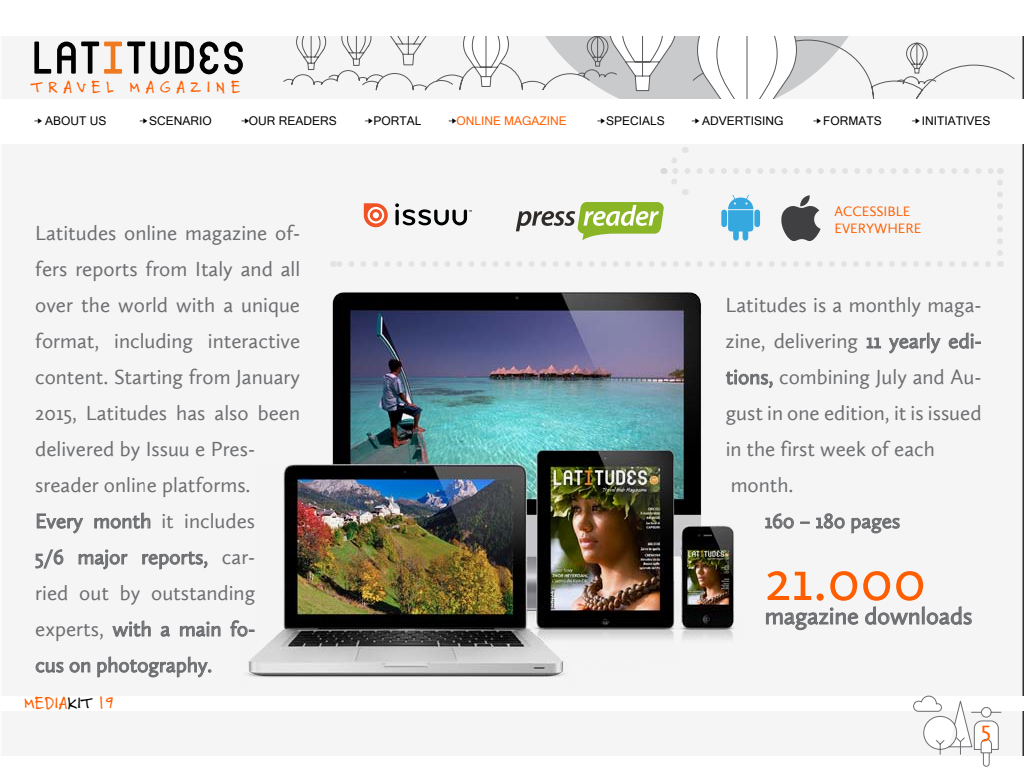
<style>
.page{position:relative;width:1024px;height:768px;background:#fff}
.page>*{position:absolute;margin:0;border:0;box-sizing:border-box;transform-origin:0 0}
.t1{font:60px "Calluna Sans W01";color:#ff5e00}
.t2{font:24px "Calluna Sans W01";color:#6d6e71}
.t3{font:24px "Calluna Sans W01";color:#ff5e00}
.t4{font:21px/36px "Calluna Sans W01";color:#6d6e71}
.t5{font:18px "Felt Tip Roman";letter-spacing:.3em;color:#ff5e00}
.t6{font:18px "Felt Tip Roman";color:#ff5e00}
.t7{font:14px/16.8px "Calluna Sans W01";color:#ff5e00}
.t8{font:12px "Microsoft Sans Serif";color:#000}
.t9{font:12px "Microsoft Sans Serif";color:#ff5e00}
.s1{color:#000}
</style>
<div class="page">
<svg style="left:913px;top:696px;width:88px;height:71px"></svg>
<svg style="left:34px;top:42px;width:17px;height:32px"></svg>
<svg style="left:57px;top:42px;width:88px;height:32px"></svg>
<svg style="left:151px;top:42px;width:18px;height:32px"></svg>
<svg style="left:175px;top:41px;width:19px;height:33px"></svg>
<svg style="left:200px;top:42px;width:18px;height:32px"></svg>
<svg style="left:224px;top:42px;width:19px;height:32px"></svg>
<svg style="left:37px;top:513px;width:46px;height:21px"></svg>
<svg style="left:94px;top:512px;width:51px;height:17px"></svg>
<svg style="left:35px;top:549px;width:28px;height:20px"></svg>
<svg style="left:79px;top:549px;width:49px;height:21px"></svg>
<svg style="left:142px;top:553px;width:3px;height:12px"></svg>
<svg style="left:112px;top:620px;width:33px;height:17px"></svg>
<svg style="left:36px;top:662px;width:54px;height:11px"></svg>
<svg style="left:97px;top:656px;width:48px;height:22px"></svg>
<svg style="left:867px;top:338px;width:14px;height:10px"></svg>
<svg style="left:889px;top:333px;width:52px;height:21px"></svg>
<svg style="left:949px;top:332px;width:32px;height:17px"></svg>
<svg style="left:756px;top:373px;width:17px;height:15px"></svg>
<svg style="left:765px;top:513px;width:29px;height:16px"></svg>
<svg style="left:800px;top:522px;width:10px;height:2px"></svg>
<svg style="left:816px;top:513px;width:29px;height:16px"></svg>
<svg style="left:851px;top:518px;width:49px;height:15px"></svg>
<svg style="left:766px;top:607px;width:92px;height:23px"></svg>
<svg style="left:865px;top:606px;width:107px;height:19px"></svg>
<img style="left:145px;top:292px;width:611px;height:392px">
<svg style="left:283px;top:36px;width:720px;height:231px"></svg>
<p class="t5" style="left:31px;top:75px;width:211px">TRAVEL MAGAZINE</p>
<p class="t8" style="left:45px;top:114px;width:63px">ABOUT US</p>
<p class="t8" style="left:149px;top:114px;width:64px">SCENARIO</p>
<p class="t8" style="left:249px;top:114px;width:89px">OUR READERS</p>
<p class="t8" style="left:374px;top:114px;width:50px">PORTAL</p>
<p class="t8" style="left:606px;top:114px;width:60px">SPECIALS</p>
<p class="t8" style="left:702px;top:114px;width:83px">ADVERTISING</p>
<p class="t8" style="left:823px;top:114px;width:60px">FORMATS</p>
<p class="t8" style="left:922px;top:114px;width:70px">INITIATIVES</p>
<p class="t9" style="left:449px;top:114px;width:120px"><span class="s1">➙</span>ONLINE MAGAZINE</p>
<p class="t4" style="left:35px;top:215px;width:267px">Latitudes online magazine of&shy;fers reports from Italy and all over the world with a unique format, including interactive content. Starting from January<br>2015, Latitudes has also been delivered by Issuu e Pres&shy;sreader online platforms.<br>Every month it includes<br>5/6 major reports, car-<br>ried out by outstanding experts, with a main fo-<br>cus on photography.</p>
<p class="t6" style="left:24px;top:691px;width:91px">MEDIA<span class="s1">KIT</span> 19</p>
<p class="t7" style="left:834px;top:204px;width:88px">ACCESSIBLE<br>EVERYWHERE</p>
<p class="t4" style="left:726px;top:287px;width:258px">Latitudes is a monthly maga-</p>
<p class="t4" style="left:726px;top:323px;width:257px">zine, delivering 11 yearly edi-</p>
<p class="t4" style="left:726px;top:359px;width:257px">tions, combining July and Au-</p>
<p class="t4" style="left:726px;top:395px;width:257px">gust in one edition, it is issued</p>
<p class="t4" style="left:726px;top:431px;width:211px">in the first week of each</p>
<p class="t4" style="left:731px;top:467px;width:64px">month.</p>
<p class="t4" style="left:765px;top:503px;width:137px">160 – 180 pages</p>
<h1 class="t1" style="left:765px;top:548px;width:163px">21.000</h1>
<p class="t2" style="left:765px;top:603px;width:209px">magazine downloads</p>
<p class="t3" style="left:982px;top:716px;width:11px">5</p>
</div>
